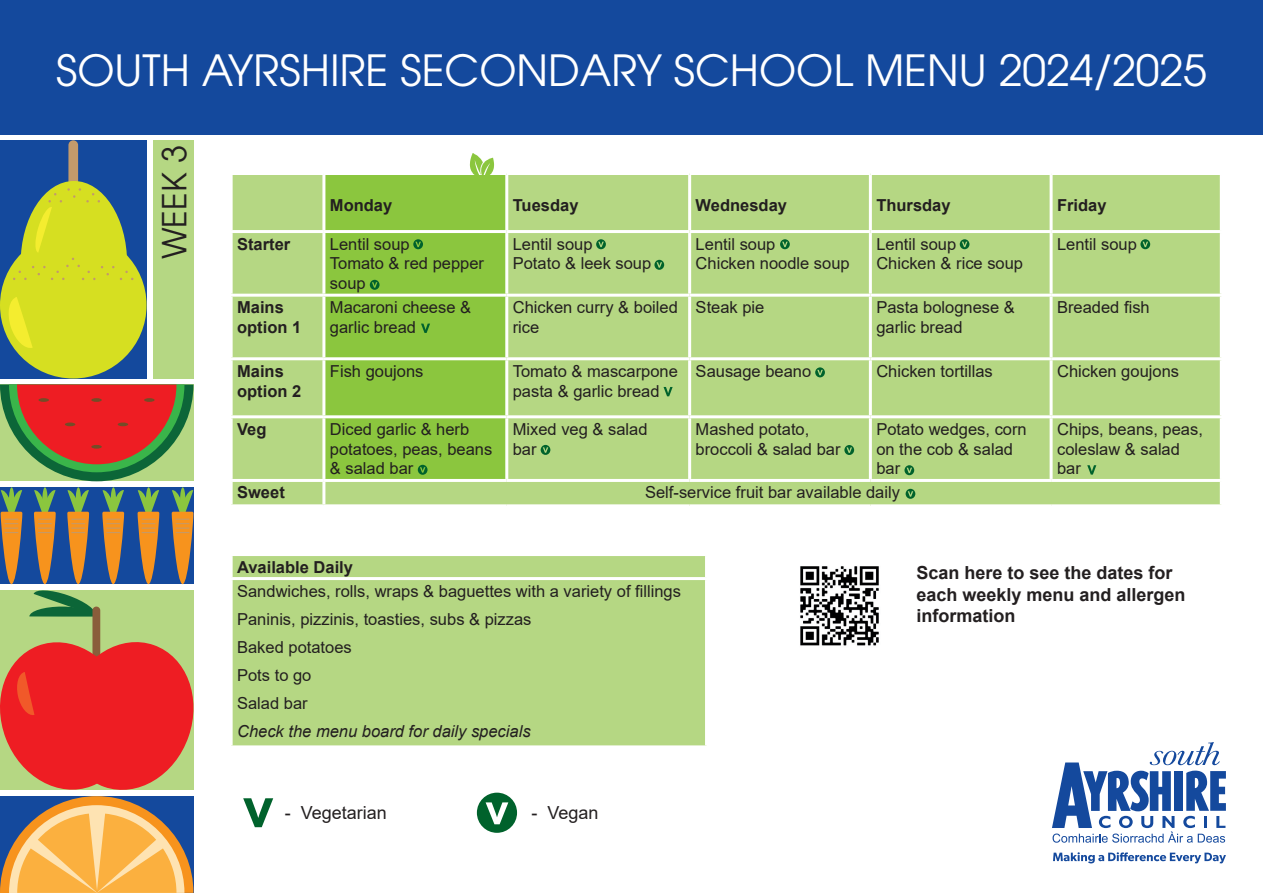
<style>
.page{position:relative;width:1263px;height:893px;background:#fff}
.page>*{position:absolute;margin:0;border:0;box-sizing:border-box;transform-origin:0 0}
.t1{font:42.75px "ITC Avant Garde Pro";color:#fff}
.t2{font:33px "ITC Avant Garde Pro";color:#231f20}
.t3{font:700 18px/21.6px "Arial";color:#231f20}
.t4{font:18px "Arial";color:#231f20}
.t5{font:16.5px/19.8px "Arial";color:#231f20}
.t6{font:700 16.5px/19.8px "Arial";color:#231f20}
.t7{font:italic 16.5px "Arial";color:#231f20}
</style>
<div class="page">
<div style="left:233px;top:175px;width:987px;height:329px;background:#b5d783"></div>
<div style="left:325px;top:175px;width:180px;height:304px;background:#8bc63e"></div>
<hr style="left:322px;top:175px;width:3px;height:55px;background:#fff">
<hr style="left:505px;top:175px;width:3px;height:55px;background:#fff">
<hr style="left:688px;top:175px;width:3px;height:55px;background:#fff">
<hr style="left:869px;top:175px;width:3px;height:55px;background:#fff">
<hr style="left:1049px;top:175px;width:3px;height:55px;background:#fff">
<hr style="left:230px;top:230px;width:94px;height:3px;background:#fff">
<hr style="left:324px;top:230px;width:183px;height:3px;background:#fff">
<hr style="left:322px;top:233px;width:3px;height:61px;background:#fff">
<hr style="left:507px;top:230px;width:183px;height:3px;background:#fff">
<hr style="left:505px;top:233px;width:3px;height:61px;background:#fff">
<hr style="left:690px;top:230px;width:180px;height:3px;background:#fff">
<hr style="left:688px;top:233px;width:3px;height:61px;background:#fff">
<hr style="left:870px;top:230px;width:181px;height:3px;background:#fff">
<hr style="left:869px;top:233px;width:3px;height:61px;background:#fff">
<hr style="left:1051px;top:230px;width:172px;height:3px;background:#fff">
<hr style="left:1049px;top:233px;width:3px;height:61px;background:#fff">
<hr style="left:230px;top:294px;width:94px;height:3px;background:#fff">
<hr style="left:324px;top:294px;width:183px;height:3px;background:#fff">
<hr style="left:322px;top:297px;width:3px;height:60px;background:#fff">
<hr style="left:507px;top:294px;width:183px;height:3px;background:#fff">
<hr style="left:505px;top:297px;width:3px;height:60px;background:#fff">
<hr style="left:690px;top:294px;width:180px;height:3px;background:#fff">
<hr style="left:688px;top:297px;width:3px;height:60px;background:#fff">
<hr style="left:870px;top:294px;width:181px;height:3px;background:#fff">
<hr style="left:869px;top:297px;width:3px;height:60px;background:#fff">
<hr style="left:1051px;top:294px;width:172px;height:3px;background:#fff">
<hr style="left:1049px;top:297px;width:3px;height:60px;background:#fff">
<hr style="left:230px;top:357px;width:94px;height:3px;background:#fff">
<hr style="left:324px;top:357px;width:183px;height:3px;background:#fff">
<hr style="left:322px;top:360px;width:3px;height:55px;background:#fff">
<hr style="left:507px;top:357px;width:183px;height:3px;background:#fff">
<hr style="left:505px;top:360px;width:3px;height:55px;background:#fff">
<hr style="left:690px;top:357px;width:180px;height:3px;background:#fff">
<hr style="left:688px;top:360px;width:3px;height:55px;background:#fff">
<hr style="left:870px;top:357px;width:181px;height:3px;background:#fff">
<hr style="left:869px;top:360px;width:3px;height:55px;background:#fff">
<hr style="left:1051px;top:357px;width:172px;height:3px;background:#fff">
<hr style="left:1049px;top:360px;width:3px;height:55px;background:#fff">
<hr style="left:230px;top:415px;width:94px;height:3px;background:#fff">
<hr style="left:324px;top:415px;width:183px;height:3px;background:#fff">
<hr style="left:322px;top:418px;width:3px;height:61px;background:#fff">
<hr style="left:507px;top:415px;width:183px;height:3px;background:#fff">
<hr style="left:505px;top:418px;width:3px;height:61px;background:#fff">
<hr style="left:690px;top:415px;width:180px;height:3px;background:#fff">
<hr style="left:688px;top:418px;width:3px;height:61px;background:#fff">
<hr style="left:870px;top:415px;width:181px;height:3px;background:#fff">
<hr style="left:869px;top:418px;width:3px;height:61px;background:#fff">
<hr style="left:1051px;top:415px;width:172px;height:3px;background:#fff">
<hr style="left:1049px;top:418px;width:3px;height:61px;background:#fff">
<hr style="left:230px;top:479px;width:94px;height:3px;background:#fff">
<hr style="left:324px;top:479px;width:183px;height:3px;background:#fff">
<hr style="left:322px;top:482px;width:3px;height:22px;background:#fff">
<hr style="left:507px;top:479px;width:183px;height:3px;background:#fff">
<hr style="left:690px;top:479px;width:180px;height:3px;background:#fff">
<hr style="left:870px;top:479px;width:181px;height:3px;background:#fff">
<hr style="left:1051px;top:479px;width:172px;height:3px;background:#fff">
<svg style="left:1053px;top:852px;width:173px;height:11px"></svg>
<svg style="left:1052px;top:742px;width:174px;height:101px"></svg>
<div style="left:233px;top:556px;width:472px;height:189px;background:#b5d783"></div>
<hr style="left:230px;top:577px;width:478px;height:3px;background:#fff">
<svg style="left:470px;top:153px;width:24px;height:25px"></svg>
<svg style="left:243px;top:798px;width:30px;height:29px"></svg>
<svg style="left:477px;top:793px;width:40px;height:40px"></svg>
<div style="left:153px;top:140px;width:40px;height:238px;background:#b5d783"></div>
<div style="left:0;top:140px;width:147px;height:238px;background:#14499d"></div>
<div style="left:0;top:0;width:1263px;height:134px;background:#14499d"></div>
<div style="left:0;top:487px;width:193px;height:97px;background:#14499d"></div>
<div style="left:0;top:590px;width:193px;height:200px;background:#b5d783"></div>
<svg style="left:0;top:384px;width:193px;height:97px;background:#ac603e"></svg>
<svg style="left:91px;top:445px;width:11px;height:4px"></svg>
<div style="left:92px;top:607px;width:8px;height:53px;background:#8a5d3b;border-radius:4px"></div>
<svg style="left:0;top:633px;width:194px;height:260px;background:#d86b4d"></svg>
<svg style="left:1px;top:489px;width:21px;height:95px"></svg>
<svg style="left:172px;top:489px;width:21px;height:95px"></svg>
<svg style="left:138px;top:489px;width:21px;height:95px"></svg>
<div style="left:42px;top:487px;width:6px;height:26px;background:#8bc63e;border-radius:50%"></div>
<svg style="left:29px;top:489px;width:95px;height:128px"></svg>
<div style="left:68px;top:140px;width:10px;height:67px;background:#c39a6b;border-radius:5px"></div>
<div style="left:0;top:232px;width:147px;height:146px;background:#d6df21;border-radius:50%"></div>
<div style="left:21px;top:181px;width:106px;height:164px;background:#d6df21;border-radius:50%"></div>
<svg style="left:6px;top:297px;width:27px;height:53px"></svg>
<svg style="left:13px;top:188px;width:120px;height:92px"></svg>
<img style="left:800px;top:566px;width:79px;height:80px">
<svg style="left:413px;top:239px;width:10px;height:10px"></svg>
<svg style="left:370px;top:280px;width:9px;height:10px"></svg>
<svg style="left:596px;top:239px;width:10px;height:10px"></svg>
<svg style="left:654px;top:260px;width:10px;height:10px"></svg>
<svg style="left:780px;top:239px;width:10px;height:10px"></svg>
<svg style="left:960px;top:239px;width:9px;height:10px"></svg>
<svg style="left:1140px;top:239px;width:10px;height:10px"></svg>
<svg style="left:421px;top:324px;width:9px;height:9px"></svg>
<svg style="left:815px;top:367px;width:10px;height:10px"></svg>
<svg style="left:663px;top:387px;width:10px;height:9px"></svg>
<svg style="left:418px;top:465px;width:9px;height:10px"></svg>
<svg style="left:541px;top:445px;width:9px;height:10px"></svg>
<svg style="left:844px;top:445px;width:10px;height:10px"></svg>
<svg style="left:904px;top:465px;width:10px;height:10px"></svg>
<svg style="left:1087px;top:465px;width:9px;height:10px"></svg>
<svg style="left:906px;top:489px;width:9px;height:10px"></svg>
<p class="t1" style="left:56px;top:43px;width:1152px">SOUTH AYRSHIRE SECONDARY SCHOOL MENU 2024/2025</p>
<p class="t2" style="left:154px;top:259px;width:116px;rotate:-90deg">WEEK 3</p>
<p class="t6" style="left:330px;top:196px;width:64px">Monday</p>
<p class="t6" style="left:513px;top:196px;width:67px">Tuesday</p>
<p class="t6" style="left:696px;top:196px;width:93px">Wednesday</p>
<p class="t6" style="left:876px;top:196px;width:76px">Thursday</p>
<p class="t6" style="left:1057px;top:196px;width:51px">Friday</p>
<p class="t6" style="left:237px;top:234px;width:55px">Starter</p>
<p class="t5" style="left:330px;top:234px;width:81px">Lentil soup</p>
<p class="t5" style="left:330px;top:254px;width:156px">Tomato &amp; red pepper soup</p>
<p class="t5" style="left:513px;top:234px;width:81px">Lentil soup</p>
<p class="t5" style="left:513px;top:254px;width:140px">Potato &amp; leek soup</p>
<p class="t5" style="left:696px;top:234px;width:81px">Lentil soup</p>
<p class="t5" style="left:696px;top:254px;width:156px">Chicken noodle soup</p>
<p class="t5" style="left:876px;top:234px;width:81px">Lentil soup</p>
<p class="t5" style="left:876px;top:254px;width:148px">Chicken &amp; rice soup</p>
<p class="t5" style="left:1057px;top:234px;width:81px">Lentil soup</p>
<p class="t6" style="left:237px;top:298px;width:66px">Mains option 1</p>
<p class="t5" style="left:330px;top:297px;width:143px">Macaroni cheese &amp; garlic bread</p>
<p class="t5" style="left:513px;top:297px;width:167px">Chicken curry &amp; boiled rice</p>
<p class="t5" style="left:696px;top:297px;width:70px">Steak pie</p>
<p class="t5" style="left:876px;top:297px;width:140px">Pasta bolognese &amp; garlic bread</p>
<p class="t5" style="left:1057px;top:297px;width:94px">Breaded fish</p>
<p class="t6" style="left:237px;top:361px;width:66px">Mains option 2</p>
<p class="t5" style="left:330px;top:361px;width:95px">Fish goujons</p>
<p class="t5" style="left:513px;top:361px;width:167px">Tomato &amp; mascarpone pasta &amp; garlic bread</p>
<p class="t5" style="left:696px;top:361px;width:117px">Sausage beano</p>
<p class="t5" style="left:876px;top:361px;width:118px">Chicken tortillas</p>
<p class="t5" style="left:1057px;top:361px;width:123px">Chicken goujons</p>
<p class="t6" style="left:237px;top:419px;width:31px">Veg</p>
<p class="t5" style="left:330px;top:419px;width:164px">Diced garlic &amp; herb potatoes, peas, beans &amp; salad bar</p>
<p class="t5" style="left:513px;top:419px;width:136px">Mixed veg &amp; salad</p>
<p class="t5" style="left:1057px;top:419px;width:147px">Chips, beans, peas, coleslaw &amp; salad</p>
<p class="t5" style="left:1057px;top:459px;width:25px">bar</p>
<p class="t5" style="left:696px;top:419px;width:146px">Mashed potato, broccoli &amp; salad bar</p>
<p class="t5" style="left:876px;top:419px;width:152px">Potato wedges, corn on the cob &amp; salad</p>
<p class="t5" style="left:876px;top:459px;width:25px">bar</p>
<p class="t5" style="left:513px;top:439px;width:25px">bar</p>
<p class="t6" style="left:237px;top:483px;width:49px">Sweet</p>
<p class="t5" style="left:645px;top:483px;width:256px">Self-service fruit bar available daily</p>
<p class="t6" style="left:237px;top:557px;width:117px">Available Daily</p>
<p class="t5" style="left:237px;top:581px;width:445px">Sandwiches, rolls, wraps &amp; baguettes with a variety of fillings</p>
<p class="t5" style="left:237px;top:609px;width:296px">Paninis, pizzinis, toasties, subs &amp; pizzas</p>
<p class="t5" style="left:237px;top:637px;width:116px">Baked potatoes</p>
<p class="t5" style="left:237px;top:665px;width:76px">Pots to go</p>
<p class="t5" style="left:237px;top:693px;width:72px">Salad bar</p>
<p class="t7" style="left:237px;top:720px;width:295px">Check the menu board for daily specials</p>
<p class="t3" style="left:916px;top:562px;width:271px">Scan here to see the dates for each weekly menu and allergen information</p>
<p class="t4" style="left:285px;top:800px;width:104px">- Vegetarian</p>
<p class="t4" style="left:531px;top:800px;width:69px">- Vegan</p>
</div>
